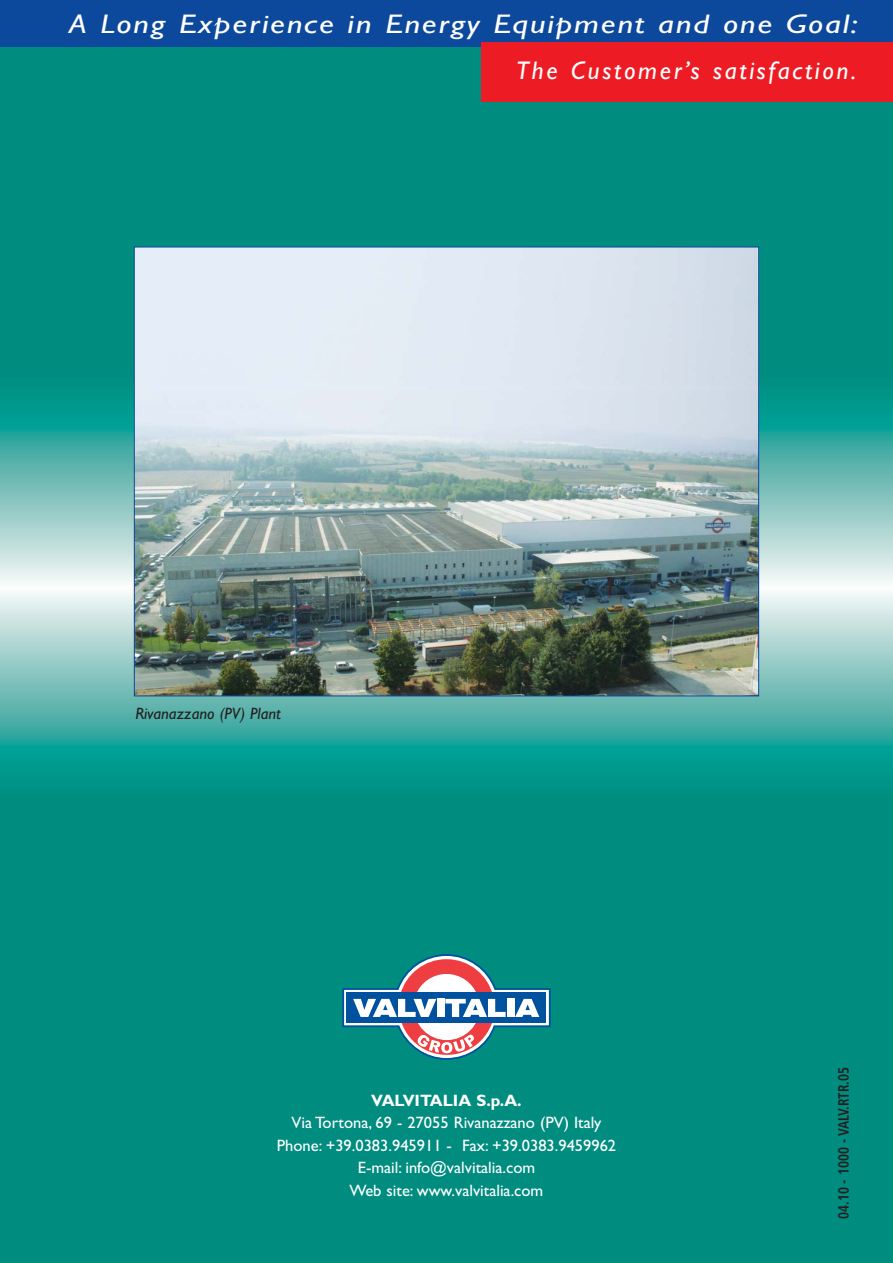
<style>
.page{position:relative;width:893px;height:1263px;background:#fff}
.page>*{position:absolute;margin:0;border:0;box-sizing:border-box;transform-origin:0 0}
.t1{font:italic 27px "Gill Sans";letter-spacing:.05em;color:#fff;scale:1.25 1}
.t2{font:italic 25.65px "Gill Sans";letter-spacing:.105em;color:#fff}
.t3{font:16.5px/22.5px "Gill Sans";color:#fff;text-align:center}
.t4{font:italic 16.5px "Gill Sans";color:#231f20}
.t5{font:700 16.5px "Gill Sans";color:#fff}
.t6{font:700 condensed 15px "Frutiger";color:#231f20;scale:.9 1}
</style>
<div class="page">
<div style="left:0;top:43px;width:893px;height:1220px;background:#008c7f"></div>
<svg style="left:0;top:376px;width:893px;height:402px"></svg>
<img style="left:136px;top:249px;width:621px;height:445px">
<div style="left:0;top:0;width:893px;height:47px;background:#0c499c"></div>
<div style="left:481px;top:43px;width:412px;height:59px;background:#ed1c24"></div>
<svg style="left:342px;top:954px;width:209px;height:106px"></svg>
<h1 class="t1" style="left:69px;top:15px;width:632px">A Long Experience in Energy Equipment and one Goal:</h1>
<h2 class="t2" style="left:516px;top:62px;width:342px">The Customer’s satisfaction.</h2>
<p class="t4" style="left:135px;top:707px;width:147px">Rivanazzano (PV) Plant</p>
<p class="t5" style="left:371px;top:1094px;width:152px">VALVITALIA S.p.A.</p>
<p class="t3" style="left:277px;top:1113px;width:341px">Via Tortona, 69 - 27055 Rivanazzano (PV) Italy Phone: +39.0383.945911 - Fax: +39.0383.9459962<br>E-mail: info@valvitalia.com<br>Web site: www.valvitalia.com</p>
<p class="t6" style="left:837px;top:1219px;width:170px;rotate:-90deg">04.10 - 1000 - VALV.RTR.05</p>
</div>
